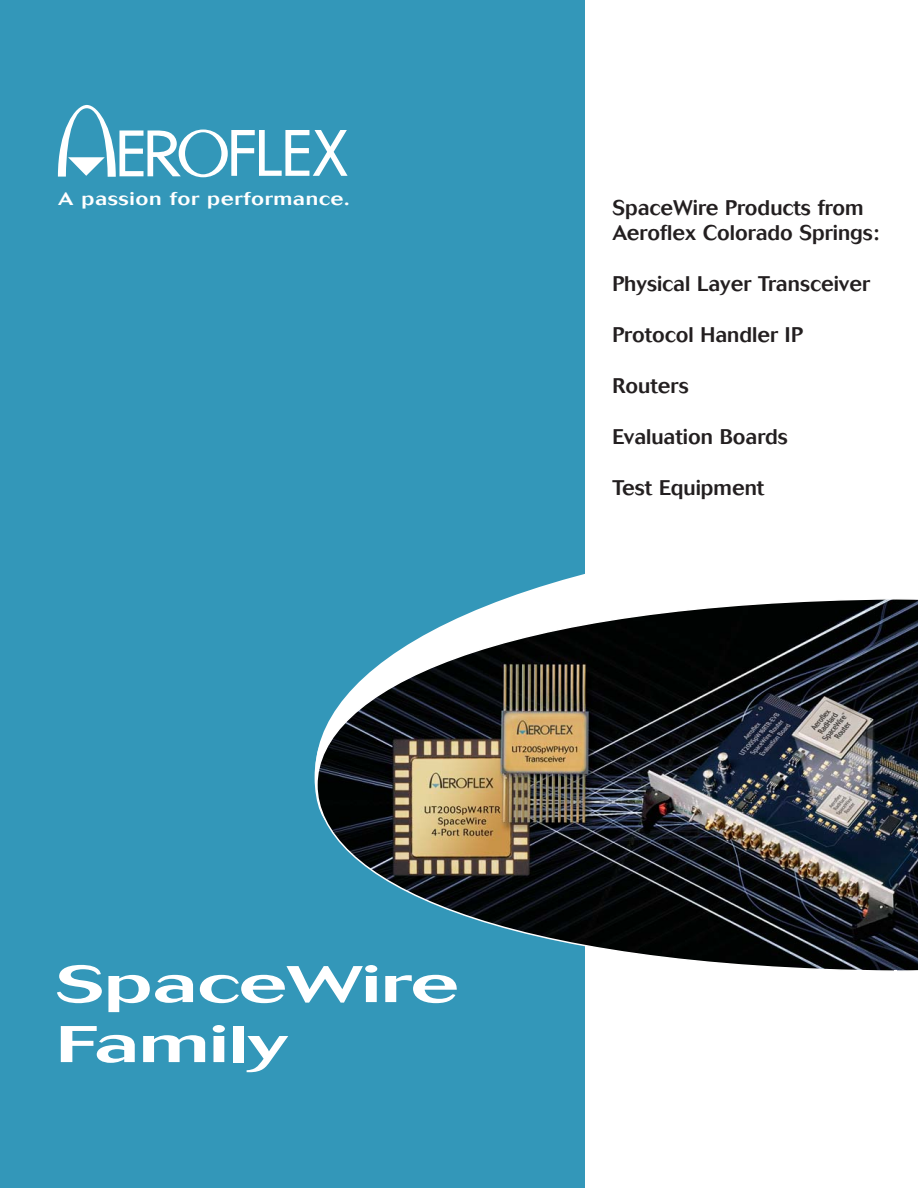
<style>
.page{position:relative;width:918px;height:1188px;background:#fff}
.page>*{position:absolute;margin:0;border:0;box-sizing:border-box;transform-origin:0 0}
.t1{font:500 51px/60px "Cosmos";letter-spacing:-.015em;color:#fff;scale:1.6 1}
.t2{font:500 21px/25.5px "Cosmos";color:#231f20}
.t3{font:500 18px "Cosmos";letter-spacing:.025em;color:#fff;scale:1.2 1}
</style>
<div class="page">
<div style="left:0;top:0;width:585px;height:1188px;background:#3397b9"></div>
<svg style="left:58px;top:105px;width:290px;height:72px"></svg>
<svg style="left:504px;top:574px;width:81px;height:25px;fill:#fff"></svg>
<img style="left:315px;top:600px;width:603px;height:371px">
<p class="t3" style="left:58px;top:192px;width:244px">A passion for performance.</p>
<p class="t2" style="left:612px;top:197px;width:268px">SpaceWire Products from<br>Aeroflex Colorado Springs:</p>
<p class="t2" style="left:612px;top:273px;width:259px">Physical Layer Transceiver</p>
<p class="t2" style="left:612px;top:324px;width:192px">Protocol Handler IP</p>
<p class="t2" style="left:612px;top:375px;width:78px">Routers</p>
<p class="t2" style="left:612px;top:426px;width:177px">Evaluation Boards</p>
<p class="t2" style="left:612px;top:477px;width:153px">Test Equipment</p>
<h1 class="t1" style="left:56px;top:959px;width:254px">SpaceWire<br>Family</h1>
</div>
